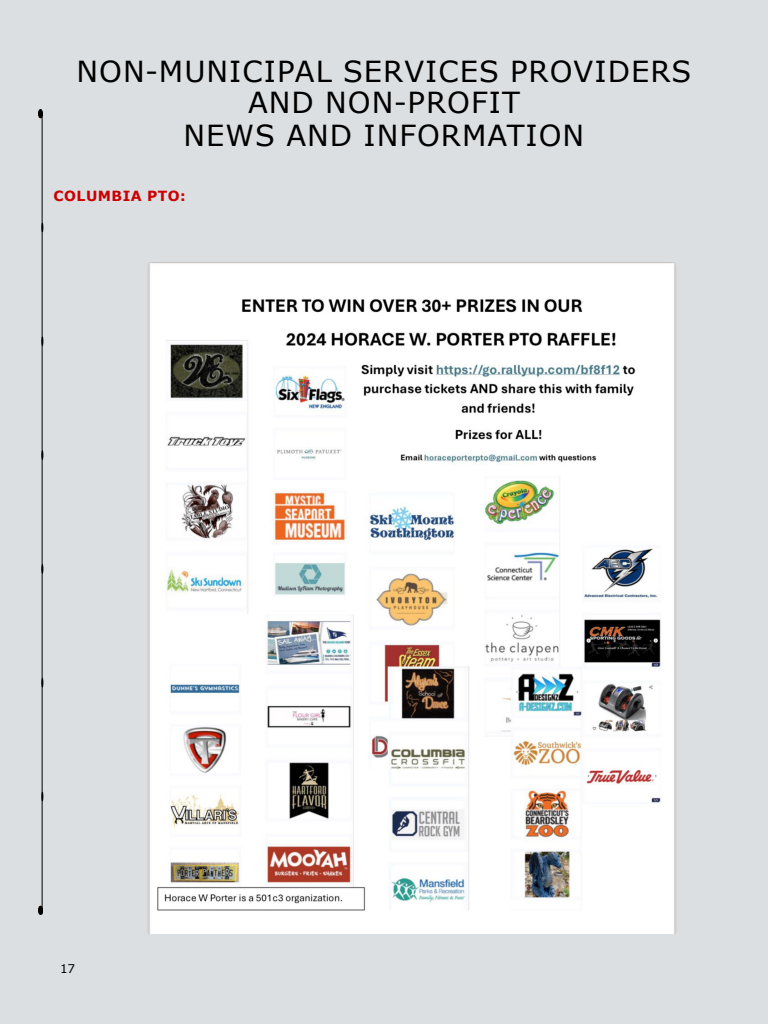
<style>
.page{position:relative;width:768px;height:1024px;background:#dbdfe2}
.page>*{position:absolute;margin:0;border:0;box-sizing:border-box;transform-origin:0 0}
.Body_Text{font:29px/31px "Verdana";letter-spacing:.035em;color:#000;text-align:center}
.Body_Text-2{font:700 14px "Verdana";letter-spacing:.035em;color:#c00}
.t1{font:12px "Verdana";color:#000}
</style>
<div class="page">
<hr style="left:42px;top:114px;width:1px;height:800px;background:#000">
<svg style="left:41px;top:450px;width:2px;height:10px"></svg>
<svg style="left:41px;top:564px;width:2px;height:10px"></svg>
<div style="left:38px;top:906px;width:5px;height:9px;border:1px solid #000;border-radius:50%"></div>
<div style="left:38px;top:109px;width:5px;height:9px;border:1px solid #000;border-radius:50%"></div>
<img style="left:147px;top:262px;width:530px;height:672px">
<p class="Body_Text" style="left:76px;top:56px;width:616px">NON-MUNICIPAL SERVICES PROVIDERS<br>AND NON-PROFIT</p>
<p class="Body_Text" style="left:184px;top:120px;width:402px">NEWS AND INFORMATION</p>
<p class="Body_Text-2" style="left:54px;top:186px;width:134px">COLUMBIA PTO:</p>
<p class="t1" style="left:60px;top:961px;width:17px">17</p>
</div>
